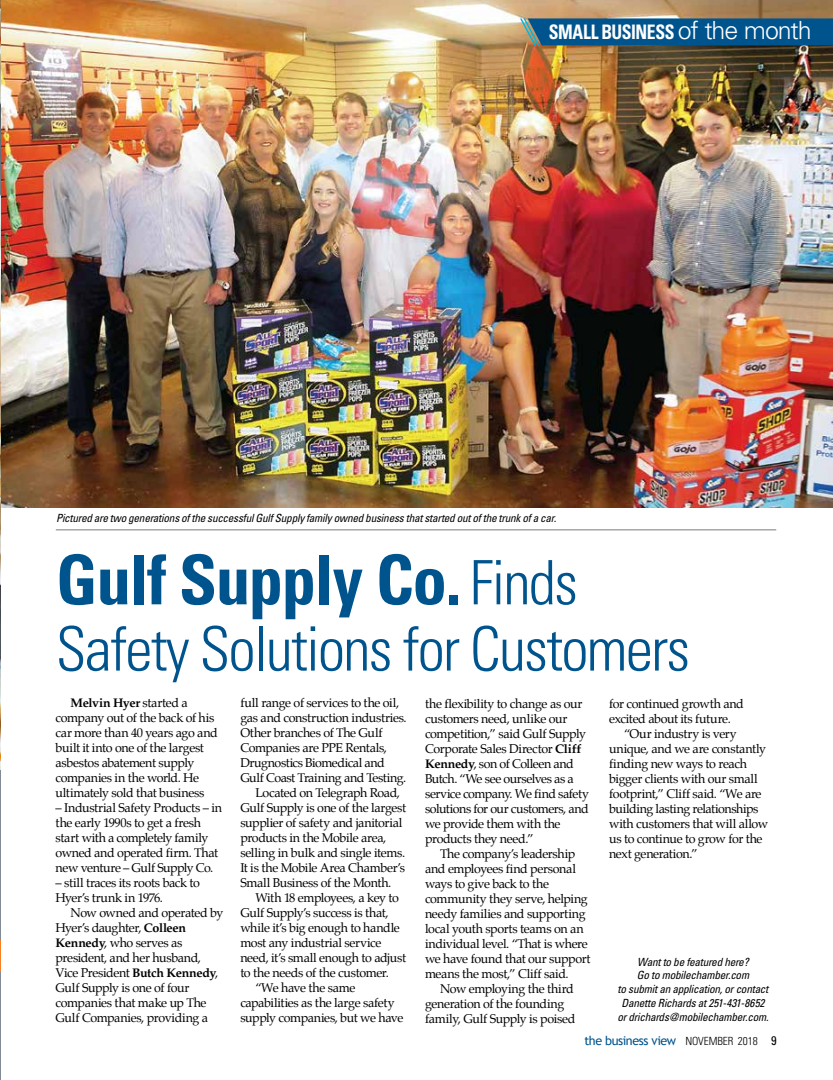
<style>
.page{position:relative;width:833px;height:1080px;background:#fff}
.page>*{position:absolute;margin:0;border:0;box-sizing:border-box;transform-origin:0 0}
.t1{font:700 condensed 68.75px "Univers";letter-spacing:-.02em;color:#00548d}
.t2{font:300 condensed 61.25px "Univers";letter-spacing:-.03em;color:#00548d}
.t3{font:700 condensed 20px "Univers";letter-spacing:-.025em;color:#fff;scale:.88 1}
.t4{font:12.5px/15px "Palatino";letter-spacing:-.03em;color:#000}
.t5{font:12.5px "Trebuchet MS";letter-spacing:-.035em;color:#00548d}
.t6{font:italic condensed 11.25px/13.8px "Univers";letter-spacing:-.02em;color:#000;text-align:center}
.s1{font-weight:300;font-stretch:normal;font-size:25px}
.s2{font-weight:300;font-size:61.25px}
.s3{font-weight:700}
.s4{font-family:"Univers";font-weight:300;font-stretch:condensed;font-size:11.25px;color:#000}
.s5{font-family:"Univers";font-stretch:condensed;color:#000}
</style>
<div class="page">
<img style="left:1px;top:0;width:831px;height:508px">
<svg style="left:520px;top:18px;width:312px;height:27px;background:#0a588c"></svg>
<hr style="left:56px;top:529px;width:720px;height:1px;background:#939598">
<img style="left:0;top:0;width:1px;height:770px">
<hr style="left:0;top:770px;width:1px;height:310px;background:#828a97">
<hr style="left:0;top:940px;width:1px;height:31px;background:#f58025">
<h3 class="t3" style="left:548px;top:19px;width:300px">SMALL BUSINESS <span class="s1">of the month</span></h3>
<p class="t6" style="left:56px;top:511px;width:501px">Pictured are two generations of the successful Gulf Supply family owned business that started out of the trunk of a car.</p>
<h1 class="t1" style="left:56px;top:538px;width:523px">Gulf Supply Co. <span class="s2">Finds</span></h1>
<h2 class="t2" style="left:56px;top:612px;width:635px">Safety Solutions for Customers</h2>
<p class="t4" style="left:56px;top:696px;width:164px;text-indent:15px"><span class="s3">Melvin Hyer</span> started a company out of the back of his car more than 40 years ago and built it into one of the largest asbestos abatement supply companies in the world. He ultimately sold that business</p>
<p class="t4" style="left:56px;top:801px;width:168px">– Industrial Safety Products – in the early 1990s to get a fresh start with a completely family owned and operated firm. That new venture – Gulf Supply Co.</p>
<p class="t4" style="left:56px;top:876px;width:146px">– still traces its roots back to<br>Hyer’s trunk in 1976.</p>
<p class="t4" style="left:56px;top:906px;width:169px;text-indent:15px">Now owned and operated by<br>Hyer’s daughter, <span class="s3">Colleen<br>Kennedy</span>, who serves as president, and her husband,<br>Vice President <span class="s3">Butch Kennedy</span>,<br>Gulf Supply is one of four companies that make up The<br>Gulf Companies, providing a</p>
<p class="t4" style="left:240px;top:696px;width:160px">full range of services to the oil,</p>
<p class="t4" style="left:240px;top:711px;width:168px">gas and construction industries.</p>
<p class="t4" style="left:240px;top:726px;width:144px">Other branches of The Gulf</p>
<p class="t4" style="left:240px;top:741px;width:148px">Companies are PPE Rentals,</p>
<p class="t4" style="left:240px;top:756px;width:146px">Drugnostics Biomedical and</p>
<p class="t4" style="left:240px;top:771px;width:167px">Gulf Coast Training and Testing.</p>
<p class="t4" style="left:255px;top:786px;width:146px">Located on Telegraph Road,</p>
<p class="t4" style="left:240px;top:801px;width:167px">Gulf Supply is one of the largest</p>
<p class="t4" style="left:240px;top:816px;width:163px">supplier of safety and janitorial</p>
<p class="t4" style="left:240px;top:831px;width:147px">products in the Mobile area,</p>
<p class="t4" style="left:240px;top:846px;width:166px">selling in bulk and single items.</p>
<p class="t4" style="left:240px;top:861px;width:166px">It is the Mobile Area Chamber’s</p>
<p class="t4" style="left:240px;top:876px;width:153px">Small Business of the Month.</p>
<p class="t4" style="left:255px;top:891px;width:145px">With 18 employees, a key to</p>
<p class="t4" style="left:240px;top:906px;width:150px">Gulf Supply’s success is that,</p>
<p class="t4" style="left:240px;top:921px;width:161px">while it’s big enough to handle</p>
<p class="t4" style="left:240px;top:936px;width:142px">most any industrial service</p>
<p class="t4" style="left:240px;top:951px;width:167px">need, it’s small enough to adjust</p>
<p class="t4" style="left:240px;top:966px;width:150px">to the needs of the customer.</p>
<p class="t4" style="left:255px;top:981px;width:102px">“We have the same</p>
<p class="t4" style="left:240px;top:996px;width:156px">capabilities as the large safety</p>
<p class="t4" style="left:240px;top:1011px;width:165px">supply companies, but we have</p>
<p class="t4" style="left:425px;top:696px;width:165px">the flexibility to change as our customers need, unlike our competition,” said Gulf Supply<br>Corporate Sales Director <span class="s3">Cliff<br>Kennedy</span>, son of Colleen and<br>Butch. “We see ourselves as a service company. We find safety solutions for our customers, and we provide them with the products they need.”</p>
<p class="t4" style="left:425px;top:846px;width:167px;text-indent:15px">The company’s leadership and employees find personal ways to give back to the community they serve, helping needy families and supporting local youth sports teams on an individual level. “That is where we have found that our support means the most,” Cliff said.</p>
<p class="t4" style="left:425px;top:981px;width:152px;text-indent:15px">Now employing the third generation of the founding family, Gulf Supply is poised</p>
<p class="t4" style="left:609px;top:696px;width:136px">for continued growth and excited about its future.</p>
<p class="t4" style="left:609px;top:726px;width:160px;text-indent:15px">“Our industry is very unique, and we are constantly finding new ways to reach bigger clients with our small footprint,” Cliff said. “We are building lasting relationships with customers that will allow us to continue to grow for the next generation.”</p>
<p class="t6" style="left:617px;top:955px;width:153px">Want to be featured here?<br>Go to mobilechamber.com<br>to submit an application, or contact<br>Danette Richards at 251-431-8652 or drichards@mobilechamber.com.</p>
<p class="t5" style="left:584px;top:1033px;width:194px">the business view <span class="s4">NOVEMBER 2018</span> <span class="s5">9</span></p>
</div>
